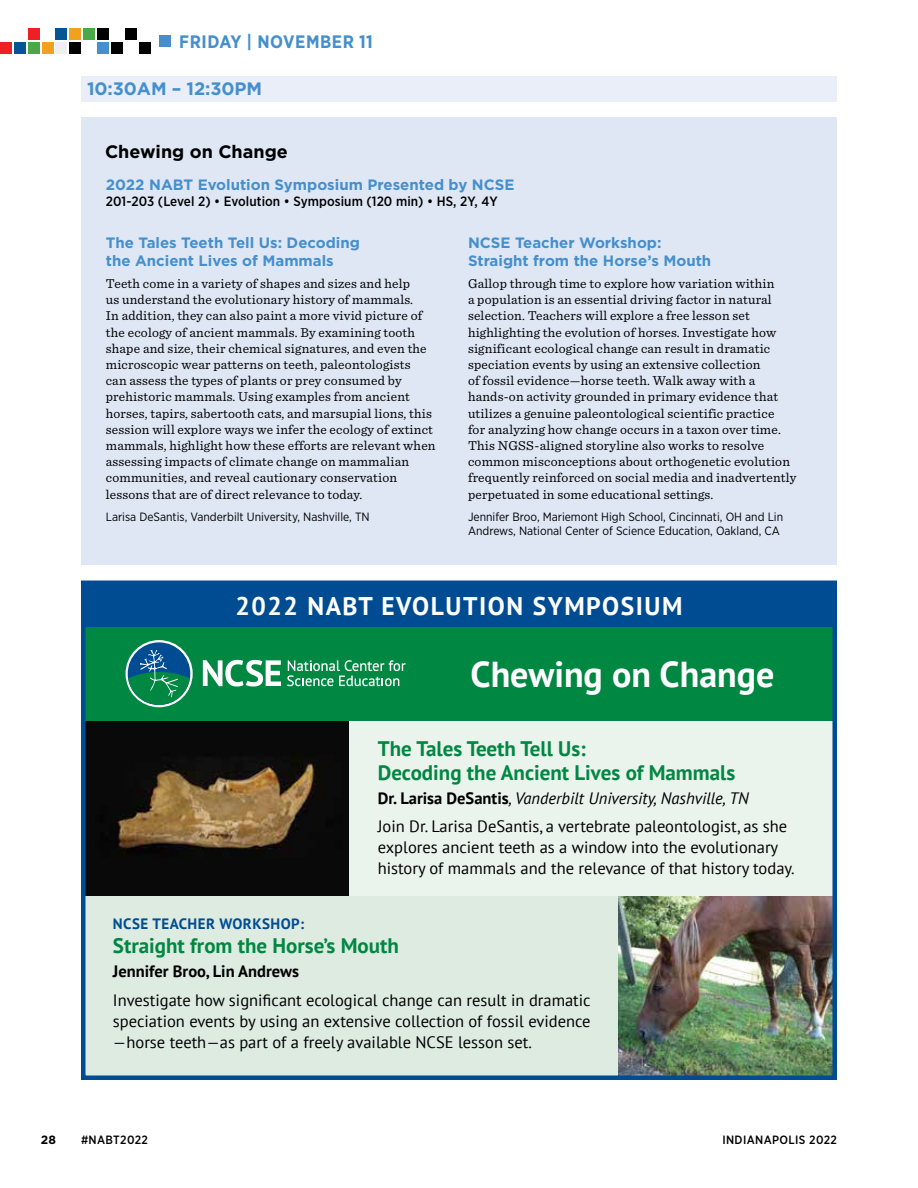
<style>
.page{position:relative;width:918px;height:1188px;background:#fff}
.page>*{position:absolute;margin:0;border:0;box-sizing:border-box;transform-origin:0 0}
.t1{font:700 36px "PT Sans";color:#fff}
.t2{font:700 25.5px "PT Sans";letter-spacing:.06em;color:#fff}
.t3{font:700 21px/24px "PT Sans";color:#008742}
.t4{font:700 18px "Gotham Narrow";letter-spacing:.03em;color:#458fcd}
.t5{font:700 18px "Gotham";letter-spacing:-.005em;color:#458fcd}
.t6{font:700 18px "Gotham";color:#000}
.t7{font:16.5px/21px "PT Sans";color:#000}
.t8{font:700 16.5px "PT Sans";color:#000}
.t9{font:700 15px/18px "Gotham";color:#458fcd}
.t10{font:700 15px "PT Sans";letter-spacing:.03em;color:#004c92}
.t11{font:13.5px/16.2px "Sentinel";letter-spacing:.015em;color:#000}
.t12{font:500 13.5px "Gotham Narrow";letter-spacing:.005em;color:#000}
.t13{font:12px/14.4px "Gotham Narrow";color:#000}
.t14{font:500 12px "Gotham Narrow";letter-spacing:.03em;color:#000}
.t15{font:700 12px "Gotham";color:#000}
.s1{font-weight:700}
.s2{font-style:italic}
</style>
<div class="page">
<div style="left:0;top:42px;width:11px;height:11px;background:#ed2124"></div>
<div style="left:111px;top:42px;width:12px;height:11px;background:#000"></div>
<div style="left:56px;top:29px;width:11px;height:11px;background:#035595"></div>
<div style="left:56px;top:42px;width:11px;height:11px;background:#eeeef4"></div>
<div style="left:28px;top:29px;width:11px;height:11px;background:#ed2124"></div>
<div style="left:28px;top:42px;width:11px;height:11px;background:#49a948"></div>
<div style="left:139px;top:42px;width:12px;height:11px;background:#000"></div>
<div style="left:84px;top:29px;width:11px;height:11px;background:#49a948"></div>
<div style="left:125px;top:29px;width:12px;height:11px;background:#000"></div>
<div style="left:14px;top:42px;width:11px;height:11px;background:#035595"></div>
<div style="left:70px;top:29px;width:11px;height:11px;background:#f1a01f"></div>
<div style="left:70px;top:42px;width:11px;height:11px;background:#000"></div>
<div style="left:42px;top:42px;width:11px;height:11px;background:#f1a01f"></div>
<div style="left:98px;top:29px;width:11px;height:11px;background:#000"></div>
<div style="left:98px;top:42px;width:11px;height:11px;background:#458fcd"></div>
<div style="left:159px;top:35px;width:12px;height:12px;background:#458fcd"></div>
<div style="left:81px;top:118px;width:756px;height:447px;background:#dfe7f5"></div>
<div style="left:82px;top:896px;width:755px;height:184px;background:#ddebe1"></div>
<img style="left:619px;top:896px;width:213px;height:179px">
<div style="left:82px;top:722px;width:755px;height:174px;background:#ebf3ed"></div>
<img style="left:86px;top:721px;width:263px;height:175px">
<div style="left:82px;top:622px;width:755px;height:99px;background:#008742"></div>
<div style="left:82px;top:581px;width:755px;height:45px;background:#004c92"></div>
<svg style="left:126px;top:640px;width:67px;height:67px"></svg>
<div style="left:128px;top:642px;width:62px;height:63px;background:#004c92;border-radius:50%"></div>
<svg style="left:128px;top:650px;width:62px;height:55px"></svg>
<svg style="left:203px;top:660px;width:78px;height:27px"></svg>
<svg style="left:287px;top:660px;width:119px;height:26px"></svg>
<div style="left:81px;top:580px;width:756px;height:500px;border:4px solid #004c92"></div>
<div style="left:81px;top:76px;width:756px;height:26px;background:#e9eef8"></div>
<h3 class="t4" style="left:179px;top:30px;width:195px">FRIDAY | NOVEMBER 11</h3>
<h3 class="t5" style="left:87px;top:77px;width:177px">10:30AM – 12:30PM</h3>
<h3 class="t6" style="left:105px;top:139px;width:184px">Chewing on Change</h3>
<p class="t9" style="left:106px;top:175px;width:410px">2022 NABT Evolution Symposium Presented by NCSE</p>
<p class="t12" style="left:106px;top:193px;width:393px">201-203 (Level 2) • Evolution • Symposium (120 min) • HS, 2Y, 4Y</p>
<p class="t9" style="left:468px;top:233px;width:245px">NCSE Teacher Workshop:<br>Straight from the Horse’s Mouth</p>
<p class="t11" style="left:468px;top:275px;width:330px">Gallop through time to explore how variation within<br>a population is an essential driving factor in natural selection. Teachers will explore a free lesson set highlighting the evolution of horses. Investigate how significant ecological change can result in dramatic speciation events by using an extensive collection<br>of fossil evidence—horse teeth. Walk away with a hands-on activity grounded in primary evidence that utilizes a genuine paleontological scientific practice<br>for analyzing how change occurs in a taxon over time.<br>This NGSS-aligned storyline also works to resolve common misconceptions about orthogenetic evolution frequently reinforced on social media and inadvertently perpetuated in some educational settings.</p>
<p class="t13" style="left:468px;top:509px;width:317px">Jennifer Broo, Mariemont High School, Cincinnati, OH and Lin<br>Andrews, National Center of Science Education, Oakland, CA</p>
<p class="t9" style="left:106px;top:233px;width:256px">The Tales Teeth Tell Us: Decoding the Ancient Lives of Mammals</p>
<p class="t11" style="left:106px;top:275px;width:331px">Teeth come in a variety of shapes and sizes and help<br>us understand the evolutionary history of mammals.<br>In addition, they can also paint a more vivid picture of the ecology of ancient mammals. By examining tooth shape and size, their chemical signatures, and even the microscopic wear patterns on teeth, paleontologists<br>can assess the types of plants or prey consumed by prehistoric mammals. Using examples from ancient horses, tapirs, sabertooth cats, and marsupial lions, this session will explore ways we infer the ecology of extinct mammals, highlight how these efforts are relevant when assessing impacts of climate change on mammalian communities, and reveal cautionary conservation lessons that are of direct relevance to today.</p>
<p class="t13" style="left:106px;top:509px;width:265px">Larisa DeSantis, Vanderbilt University, Nashville, TN</p>
<h2 class="t2" style="left:235px;top:589px;width:449px">2022 NABT EVOLUTION SYMPOSIUM</h2>
<h1 class="t1" style="left:471px;top:651px;width:305px">Chewing on Change</h1>
<h3 class="t3" style="left:378px;top:736px;width:359px">The Tales Teeth Tell Us:<br>Decoding the Ancient Lives of Mammals</h3>
<p class="t7" style="left:378px;top:783px;width:411px;line-height:28.5px"><span class="s1">Dr. Larisa DeSantis</span><span class="s2">, Vanderbilt University, Nashville, TN<br></span>Join Dr. Larisa DeSantis, a vertebrate paleontologist, as she</p>
<p class="t7" style="left:378px;top:836px;width:418px">explores ancient teeth as a window into the evolutionary history of mammals and the relevance of that history today.</p>
<p class="t10" style="left:113px;top:914px;width:193px">NCSE TEACHER WORKSHOP:</p>
<h3 class="t3" style="left:113px;top:934px;width:287px">Straight from the Horse’s Mouth</h3>
<p class="t8" style="left:113px;top:961px;width:188px">Jennifer Broo, Lin Andrews</p>
<p class="t7" style="left:113px;top:989px;width:479px;text-align:justify">Investigate how significant ecological change can result in dramatic speciation events by using an extensive collection of fossil evidence —horse teeth—as part of a freely available NCSE lesson set.</p>
<p class="t15" style="left:41px;top:1131px;width:17px">28</p>
<p class="t14" style="left:81px;top:1132px;width:68px">#NABT2022</p>
<p class="t14" style="left:722px;top:1132px;width:116px">INDIANAPOLIS 2022</p>
</div>
